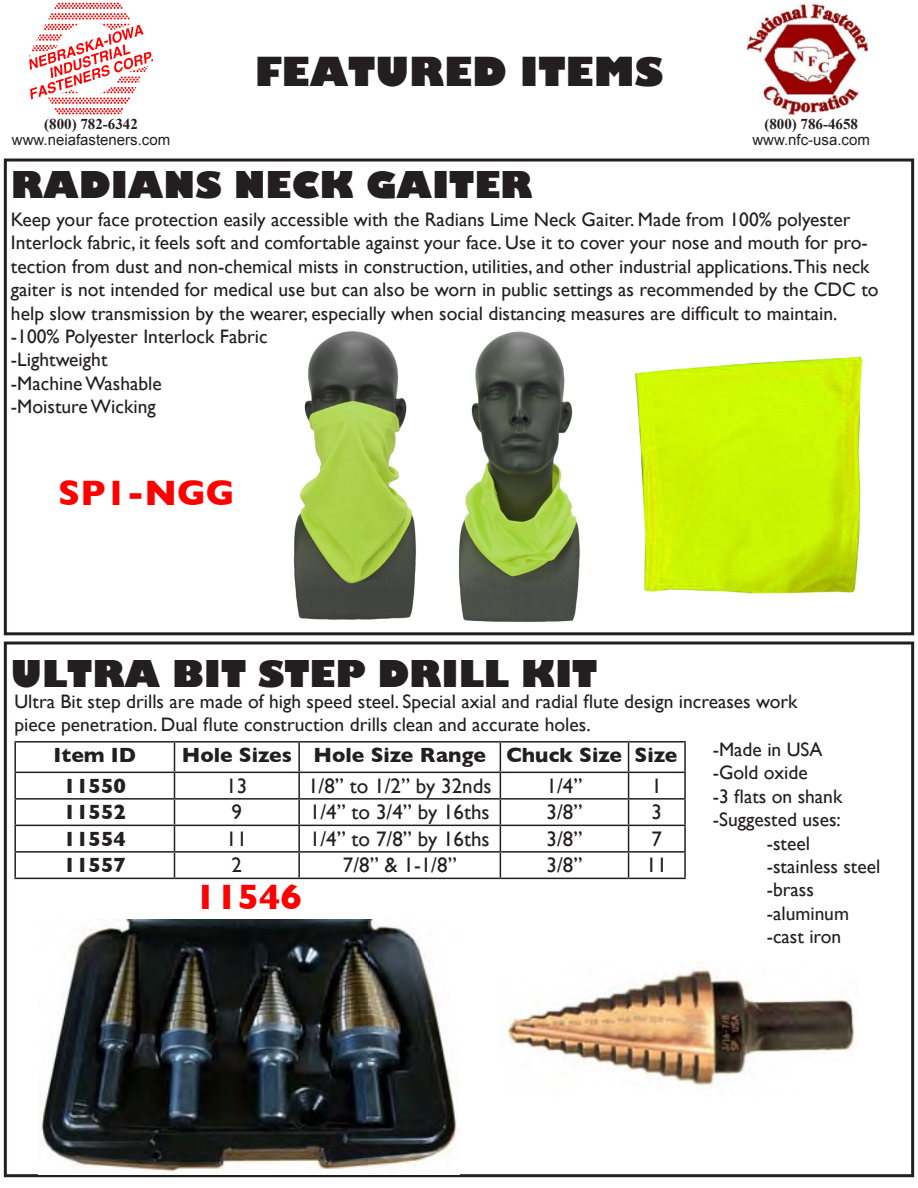
<style>
.page{position:relative;width:918px;height:1188px;background:#fff}
.page>*{position:absolute;margin:0;border:0;box-sizing:border-box;transform-origin:0 0}
.t1{font:800 39px "Gill Sans";color:#231f20}
.t2{font:800 36px "Gill Sans";color:#231f20}
.t3{font:700 36px "Gill Sans";color:#f00}
.t4{font:21px "Gill Sans";color:#231f20}
.t5{font:700 21px "Gill Sans";color:#231f20}
.t6{font:19.5px/23.4px "Gill Sans";color:#231f20}
.t7{font:15px "Arial";color:#231f20}
.t8{font:700 15px "Times New Roman";color:#231f20}
</style>
<div class="page">
<div style="left:4px;top:642px;width:910px;height:535px;border:3px solid #231f20"></div>
<div style="left:4px;top:159px;width:910px;height:476px;border:3px solid #231f20"></div>
<img style="left:747px;top:3px;width:121px;height:113px">
<img style="left:29px;top:3px;width:124px;height:111px">
<img style="left:293px;top:331px;width:123px;height:289px">
<img style="left:458px;top:331px;width:122px;height:291px">
<img style="left:635px;top:356px;width:228px;height:238px">
<img style="left:38px;top:920px;width:421px;height:254px">
<img style="left:500px;top:969px;width:358px;height:117px">
<hr style="left:14px;top:741px;width:160px;height:2px;background:#231f20">
<hr style="left:14px;top:743px;width:2px;height:29px;background:#231f20">
<hr style="left:174px;top:741px;width:125px;height:2px;background:#231f20">
<hr style="left:299px;top:741px;width:201px;height:2px;background:#231f20">
<hr style="left:298px;top:743px;width:2px;height:29px;background:#231f20">
<hr style="left:500px;top:741px;width:129px;height:2px;background:#231f20">
<hr style="left:629px;top:741px;width:57px;height:2px;background:#231f20">
<hr style="left:684px;top:743px;width:2px;height:29px;background:#231f20">
<hr style="left:14px;top:772px;width:160px;height:1px;background:#231f20">
<hr style="left:14px;top:773px;width:2px;height:25px;background:#231f20">
<hr style="left:174px;top:772px;width:125px;height:1px;background:#231f20">
<hr style="left:299px;top:772px;width:201px;height:1px;background:#231f20">
<hr style="left:298px;top:773px;width:2px;height:25px;background:#231f20">
<hr style="left:500px;top:772px;width:129px;height:1px;background:#231f20">
<hr style="left:629px;top:772px;width:57px;height:1px;background:#231f20">
<hr style="left:684px;top:773px;width:2px;height:25px;background:#231f20">
<hr style="left:14px;top:798px;width:160px;height:2px;background:#231f20">
<hr style="left:14px;top:800px;width:2px;height:25px;background:#231f20">
<hr style="left:174px;top:798px;width:125px;height:2px;background:#231f20">
<hr style="left:299px;top:798px;width:201px;height:2px;background:#231f20">
<hr style="left:298px;top:800px;width:2px;height:25px;background:#231f20">
<hr style="left:500px;top:798px;width:129px;height:2px;background:#231f20">
<hr style="left:629px;top:798px;width:57px;height:2px;background:#231f20">
<hr style="left:684px;top:800px;width:2px;height:25px;background:#231f20">
<hr style="left:14px;top:825px;width:160px;height:1px;background:#231f20">
<hr style="left:14px;top:826px;width:2px;height:25px;background:#231f20">
<hr style="left:174px;top:825px;width:125px;height:1px;background:#231f20">
<hr style="left:299px;top:825px;width:201px;height:1px;background:#231f20">
<hr style="left:298px;top:826px;width:2px;height:25px;background:#231f20">
<hr style="left:500px;top:825px;width:129px;height:1px;background:#231f20">
<hr style="left:629px;top:825px;width:57px;height:1px;background:#231f20">
<hr style="left:684px;top:826px;width:2px;height:25px;background:#231f20">
<hr style="left:14px;top:851px;width:160px;height:2px;background:#231f20">
<hr style="left:14px;top:853px;width:2px;height:25px;background:#231f20">
<hr style="left:174px;top:851px;width:125px;height:2px;background:#231f20">
<svg style="left:174px;top:743px;width:1px;height:135px"></svg>
<hr style="left:299px;top:851px;width:201px;height:2px;background:#231f20">
<hr style="left:298px;top:853px;width:2px;height:25px;background:#231f20">
<hr style="left:500px;top:851px;width:129px;height:2px;background:#231f20">
<svg style="left:500px;top:743px;width:1px;height:135px"></svg>
<hr style="left:629px;top:851px;width:57px;height:2px;background:#231f20">
<svg style="left:628px;top:743px;width:1px;height:135px"></svg>
<hr style="left:684px;top:853px;width:2px;height:25px;background:#231f20">
<hr style="left:14px;top:878px;width:160px;height:1px;background:#231f20">
<hr style="left:174px;top:878px;width:125px;height:1px;background:#231f20">
<hr style="left:299px;top:878px;width:201px;height:1px;background:#231f20">
<hr style="left:500px;top:878px;width:129px;height:1px;background:#231f20">
<hr style="left:629px;top:878px;width:57px;height:1px;background:#231f20">
<p class="t8" style="left:44px;top:113px;width:95px">(800) 782-6342</p>
<p class="t7" style="left:12px;top:130px;width:160px">www.neiafasteners.com</p>
<p class="t1" style="left:255px;top:42px;width:410px">FEATURED ITEMS</p>
<p class="t2" style="left:11px;top:157px;width:523px">RADIANS NECK GAITER</p>
<p class="t8" style="left:764px;top:113px;width:95px">(800) 786-4658</p>
<p class="t7" style="left:752px;top:130px;width:119px">www.nfc-usa.com</p>
<p class="t6" style="left:11px;top:207px;width:869px">Keep your face protection easily accessible with the Radians Lime Neck Gaiter. Made from 100% polyester Interlock fabric, it feels soft and comfortable against your face. Use it to cover your nose and mouth for pro&shy;tection from dust and non-chemical mists in construction, utilities, and other industrial applications.This neck gaiter is not intended for medical use but can also be worn in public settings as recommended by the CDC to help slow transmission by the wearer, especially when social distancing measures are difficult to maintain.</p>
<p class="t6" style="left:11px;top:324px;width:258px">-100% Polyester Interlock Fabric</p>
<p class="t6" style="left:11px;top:348px;width:98px">-Lightweight</p>
<p class="t6" style="left:11px;top:371px;width:152px">-Machine Washable</p>
<p class="t6" style="left:11px;top:395px;width:146px">-Moisture Wicking</p>
<p class="t3" style="left:58px;top:464px;width:178px">SP1-NGG</p>
<p class="t2" style="left:11px;top:645px;width:588px">ULTRA BIT STEP DRILL KIT</p>
<p class="t6" style="left:14px;top:689px;width:785px">Ultra Bit step drills are made of high speed steel. Special axial and radial flute design increases work</p>
<p class="t6" style="left:14px;top:713px;width:578px">piece penetration. Dual flute construction drills clean and accurate holes.</p>
<p class="t6" style="left:713px;top:738px;width:111px">-Made in USA</p>
<p class="t6" style="left:713px;top:761px;width:96px">-Gold oxide</p>
<p class="t6" style="left:713px;top:784px;width:131px">-3 flats on shank</p>
<p class="t6" style="left:713px;top:808px;width:130px">-Suggested uses:</p>
<p class="t6" style="left:767px;top:831px;width:45px">-steel</p>
<p class="t6" style="left:767px;top:855px;width:115px">-stainless steel</p>
<p class="t6" style="left:767px;top:878px;width:49px">-brass</p>
<p class="t6" style="left:767px;top:901px;width:84px">-aluminum</p>
<p class="t6" style="left:767px;top:925px;width:76px">-cast iron</p>
<p class="t5" style="left:54px;top:738px;width:84px">Item ID</p>
<p class="t5" style="left:182px;top:738px;width:112px">Hole Sizes</p>
<p class="t5" style="left:314px;top:738px;width:174px">Hole Size Range</p>
<p class="t5" style="left:506px;top:738px;width:117px">Chuck Size</p>
<p class="t5" style="left:635px;top:738px;width:44px">Size</p>
<p class="t5" style="left:64px;top:769px;width:64px">11550</p>
<p class="t4" style="left:226px;top:773px;width:22px">13</p>
<p class="t4" style="left:308px;top:773px;width:185px">1/8” to 1/2” by 32nds</p>
<p class="t4" style="left:547px;top:773px;width:37px">1/4”</p>
<p class="t4" style="left:652px;top:773px;width:12px">1</p>
<p class="t5" style="left:64px;top:796px;width:64px">11552</p>
<p class="t4" style="left:232px;top:800px;width:12px">9</p>
<p class="t4" style="left:310px;top:800px;width:181px">1/4” to 3/4” by 16ths</p>
<p class="t4" style="left:547px;top:800px;width:37px">3/8”</p>
<p class="t4" style="left:652px;top:800px;width:12px">3</p>
<p class="t5" style="left:64px;top:822px;width:64px">11554</p>
<p class="t4" style="left:226px;top:826px;width:22px">11</p>
<p class="t4" style="left:310px;top:826px;width:181px">1/4” to 7/8” by 16ths</p>
<p class="t4" style="left:547px;top:826px;width:37px">3/8”</p>
<p class="t4" style="left:652px;top:826px;width:12px">7</p>
<p class="t5" style="left:64px;top:849px;width:64px">11557</p>
<p class="t4" style="left:232px;top:853px;width:12px">2</p>
<p class="t4" style="left:343px;top:853px;width:115px">7/8” &amp; 1-1/8”</p>
<p class="t4" style="left:547px;top:853px;width:37px">3/8”</p>
<p class="t4" style="left:646px;top:853px;width:22px">11</p>
<p class="t3" style="left:195px;top:869px;width:108px">11546</p>
</div>
